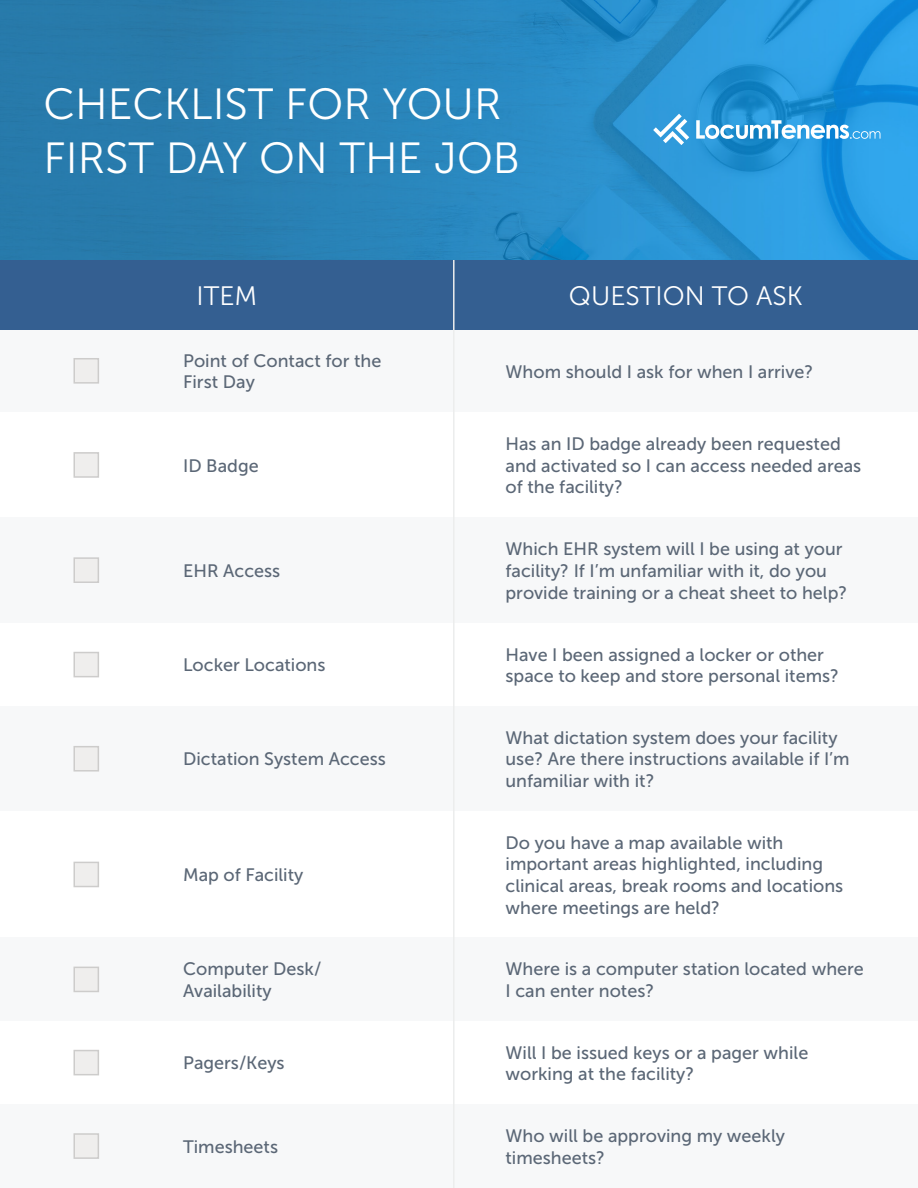
<style>
.page{position:relative;width:918px;height:1188px;background:#fff}
.page>*{position:absolute;margin:0;border:0;box-sizing:border-box;transform-origin:0 0}
.t1{font:43.5px/54px "Museo Sans 300";color:#fff}
.t2{font:26.55px "Museo Sans 300";color:#fff}
.t3{font:18px/21.6px "Museo Sans 500";color:#5b6776}
</style>
<div class="page">
<div style="left:0;top:329px;width:918px;height:83px;background:#f7f8f9"></div>
<div style="left:0;top:517px;width:918px;height:106px;background:#f7f8f9"></div>
<div style="left:0;top:706px;width:918px;height:105px;background:#f7f8f9"></div>
<div style="left:0;top:938px;width:918px;height:83px;background:#f7f8f9"></div>
<div style="left:0;top:1104px;width:918px;height:84px;background:#f7f8f9"></div>
<div style="left:0;top:260px;width:918px;height:69px;background:#345f91"></div>
<hr style="left:453px;top:260px;width:2px;height:928px;background:#eceded">
<div style="left:74px;top:358px;width:25px;height:26px;background:#efeeed;border:2px solid #cdcccb"></div>
<div style="left:74px;top:452px;width:25px;height:26px;background:#efeeed;border:2px solid #cdcccb"></div>
<div style="left:74px;top:557px;width:25px;height:26px;background:#efeeed;border:2px solid #cdcccb"></div>
<div style="left:74px;top:652px;width:25px;height:25px;background:#efeeed;border:2px solid #cdcccb"></div>
<div style="left:74px;top:746px;width:25px;height:26px;background:#efeeed;border:2px solid #cdcccb"></div>
<div style="left:74px;top:862px;width:25px;height:25px;background:#efeeed;border:2px solid #cdcccb"></div>
<div style="left:74px;top:967px;width:25px;height:25px;background:#efeeed;border:2px solid #cdcccb"></div>
<div style="left:74px;top:1050px;width:25px;height:25px;background:#efeeed;border:2px solid #cdcccb"></div>
<div style="left:74px;top:1133px;width:25px;height:26px;background:#efeeed;border:2px solid #cdcccb"></div>
<img style="left:0;top:0;width:918px;height:260px">
<svg style="left:696px;top:120px;width:184px;height:19px"></svg>
<svg style="left:653px;top:114px;width:36px;height:31px"></svg>
<h1 class="t1" style="left:44px;top:77px;width:478px">CHECKLIST FOR YOUR<br>FIRST DAY ON THE JOB</h1>
<h2 class="t2" style="left:196px;top:282px;width:62px">ITEM</h2>
<h2 class="t2" style="left:569px;top:282px;width:236px">QUESTION TO ASK</h2>
<p class="t3" style="left:183px;top:350px;width:200px">Point of Contact for the<br>First Day</p>
<p class="t3" style="left:183px;top:455px;width:77px">ID Badge</p>
<p class="t3" style="left:183px;top:560px;width:99px">EHR Access</p>
<p class="t3" style="left:183px;top:654px;width:144px">Locker Locations</p>
<p class="t3" style="left:183px;top:749px;width:204px">Dictation System Access</p>
<p class="t3" style="left:183px;top:864px;width:122px">Map of Facility</p>
<p class="t3" style="left:183px;top:958px;width:140px">Computer Desk/<br>Availability</p>
<p class="t3" style="left:183px;top:1052px;width:103px">Pagers/Keys</p>
<p class="t3" style="left:183px;top:1136px;width:97px">Timesheets</p>
<p class="t3" style="left:506px;top:361px;width:309px">Whom should I ask for when I arrive?</p>
<p class="t3" style="left:506px;top:433px;width:357px">Has an ID badge already been requested and activated so I can access needed areas of the facility?</p>
<p class="t3" style="left:506px;top:538px;width:343px">Which EHR system will I be using at your facility? If I’m unfamiliar with it, do you provide training or a cheat sheet to help?</p>
<p class="t3" style="left:506px;top:644px;width:335px">Have I been assigned a locker or other space to keep and store personal items?</p>
<p class="t3" style="left:506px;top:727px;width:346px">What dictation system does your facility use? Are there instructions available if I’m unfamiliar with it?</p>
<p class="t3" style="left:506px;top:832px;width:339px">Do you have a map available with important areas highlighted, including clinical areas, break rooms and locations where meetings are held?</p>
<p class="t3" style="left:506px;top:958px;width:360px">Where is a computer station located where<br>I can enter notes?</p>
<p class="t3" style="left:506px;top:1042px;width:304px">Will I be issued keys or a pager while working at the facility?</p>
<p class="t3" style="left:506px;top:1125px;width:281px">Who will be approving my weekly timesheets?</p>
</div>
